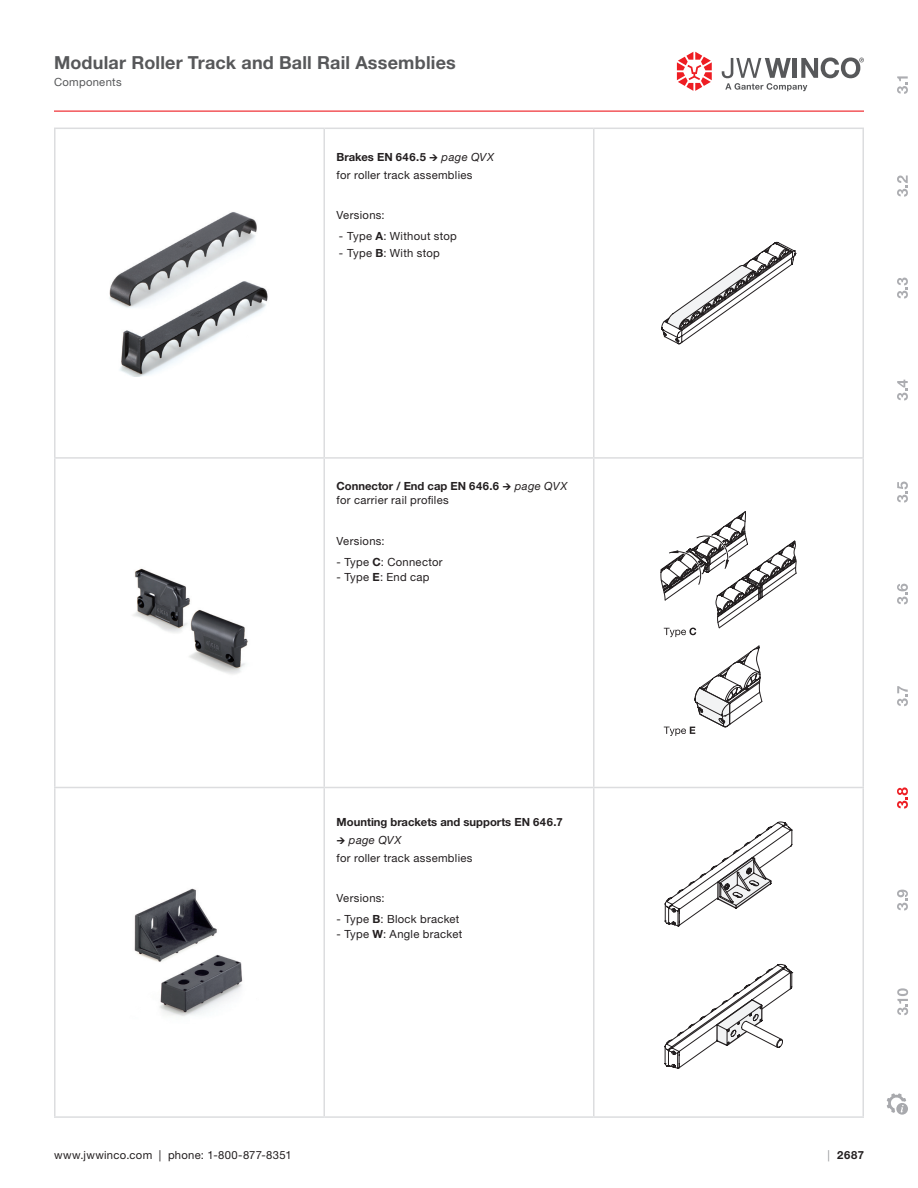
<style>
.page{position:relative;width:918px;height:1188px;background:#fff}
.page>*{position:absolute;margin:0;border:0;box-sizing:border-box;transform-origin:0 0}
.t1{font:700 18px "Helvetica Neue LTW1 G";letter-spacing:.01em;color:#57585a}
.t2{font:11.25px/18px "Helvetica Neue LTW1 G";letter-spacing:.025em;color:#231f20}
.t3{font:700 11.25px/14.2px "Helvetica Neue LTW1 G";color:#231f20}
.t4{font:11.25px "Helvetica Neue LTW1 G";letter-spacing:.025em;color:#57585a}
.t5{font:italic 11.25px "Helvetica Neue LTW1 G";letter-spacing:.03em;color:#231f20}
.s1{font-weight:700}
.s2{font-style:italic}
.s3{font-family:"Helvetica Neue LT Pro"}
.s4{font-weight:400;font-style:italic}
.s5{font-weight:400}
.s6{font-weight:400;color:#939598}
</style>
<div class="page">
<hr style="left:54px;top:111px;width:810px;height:1px;background:#ee1d23">
<svg style="left:677px;top:52px;width:35px;height:39px"></svg>
<svg style="left:722px;top:58px;width:142px;height:33px"></svg>
<svg style="left:897px;top:76px;width:11px;height:18px"></svg>
<svg style="left:897px;top:175px;width:11px;height:22px"></svg>
<svg style="left:897px;top:277px;width:11px;height:22px"></svg>
<svg style="left:897px;top:379px;width:11px;height:22px"></svg>
<svg style="left:897px;top:481px;width:11px;height:22px"></svg>
<svg style="left:897px;top:583px;width:11px;height:22px"></svg>
<svg style="left:897px;top:686px;width:11px;height:21px"></svg>
<svg style="left:897px;top:787px;width:11px;height:22px"></svg>
<svg style="left:897px;top:889px;width:11px;height:22px"></svg>
<svg style="left:897px;top:988px;width:12px;height:28px"></svg>
<svg style="left:886px;top:1093px;width:22px;height:22px"></svg>
<hr style="left:54px;top:128px;width:270px;height:1px;background:#dcdddf">
<hr style="left:54px;top:129px;width:2px;height:328px;background:#dcdddf">
<hr style="left:324px;top:128px;width:270px;height:1px;background:#dcdddf">
<hr style="left:324px;top:129px;width:1px;height:328px;background:#dcdddf">
<hr style="left:594px;top:128px;width:270px;height:1px;background:#dcdddf">
<hr style="left:593px;top:129px;width:1px;height:328px;background:#dcdddf">
<hr style="left:862px;top:129px;width:2px;height:328px;background:#dcdddf">
<hr style="left:54px;top:457px;width:270px;height:2px;background:#dcdddf">
<hr style="left:54px;top:459px;width:2px;height:328px;background:#dcdddf">
<hr style="left:324px;top:457px;width:270px;height:2px;background:#dcdddf">
<hr style="left:324px;top:459px;width:1px;height:328px;background:#dcdddf">
<hr style="left:594px;top:457px;width:270px;height:2px;background:#dcdddf">
<hr style="left:593px;top:459px;width:1px;height:328px;background:#dcdddf">
<hr style="left:862px;top:459px;width:2px;height:328px;background:#dcdddf">
<hr style="left:54px;top:787px;width:270px;height:1px;background:#dcdddf">
<hr style="left:54px;top:788px;width:2px;height:328px;background:#dcdddf">
<hr style="left:324px;top:787px;width:270px;height:1px;background:#dcdddf">
<hr style="left:324px;top:788px;width:1px;height:328px;background:#dcdddf">
<hr style="left:594px;top:787px;width:270px;height:1px;background:#dcdddf">
<hr style="left:593px;top:788px;width:1px;height:328px;background:#dcdddf">
<hr style="left:862px;top:788px;width:2px;height:328px;background:#dcdddf">
<hr style="left:54px;top:1116px;width:270px;height:2px;background:#dcdddf">
<hr style="left:324px;top:1116px;width:270px;height:2px;background:#dcdddf">
<hr style="left:594px;top:1116px;width:270px;height:2px;background:#dcdddf">
<img style="left:109px;top:212px;width:159px;height:164px">
<svg style="left:661px;top:242px;width:135px;height:103px"></svg>
<img style="left:133px;top:568px;width:115px;height:106px">
<svg style="left:660px;top:511px;width:137px;height:225px"></svg>
<img style="left:134px;top:888px;width:109px;height:128px">
<svg style="left:665px;top:821px;width:128px;height:106px"></svg>
<svg style="left:664px;top:964px;width:129px;height:105px"></svg>
<h1 class="t1" style="left:54px;top:51px;width:403px">Modular Roller Track and Ball Rail Assemblies</h1>
<p class="t4" style="left:54px;top:75px;width:69px">Components</p>
<p class="t2" style="left:337px;top:148px;width:159px"><span class="s1">Brakes EN 646.5</span> <span class="s2">→ page QVX </span>for roller track assemblies</p>
<p class="t2" style="left:337px;top:206px;width:50px">Versions:</p>
<p class="t2" style="left:339px;top:227px;width:120px"><span class="s3">-</span> Type <span class="s1">A</span>: Without stop</p>
<p class="t2" style="left:339px;top:244px;width:103px"><span class="s3">-</span> Type <span class="s1">B</span>: With stop</p>
<p class="t3" style="left:337px;top:479px;width:232px">Connector / End cap EN 646.6 <span class="s4">→ page QVX </span><span class="s5">for carrier rail profiles</span></p>
<p class="t2" style="left:337px;top:532px;width:50px">Versions:</p>
<p class="t2" style="left:337px;top:553px;width:108px">- Type <span class="s1">C</span>: Connector</p>
<p class="t2" style="left:337px;top:568px;width:94px">- Type <span class="s1">E</span>: End cap</p>
<p class="t3" style="left:337px;top:815px;width:228px">Mounting brackets and supports EN 646.7</p>
<p class="t5" style="left:337px;top:833px;width:66px">→ page QVX</p>
<p class="t2" style="left:337px;top:849px;width:137px">for roller track assemblies</p>
<p class="t2" style="left:337px;top:889px;width:50px">Versions:</p>
<p class="t2" style="left:337px;top:910px;width:124px">- Type <span class="s1">B</span>: Block bracket</p>
<p class="t2" style="left:337px;top:925px;width:127px">- Type <span class="s1">W</span>: Angle bracket</p>
<p class="t2" style="left:54px;top:1146px;width:239px">www.jwwinco.com | phone: 1-800-877-8351</p>
<p class="t3" style="left:827px;top:1148px;width:38px"><span class="s6">|</span> 2687</p>
</div>
